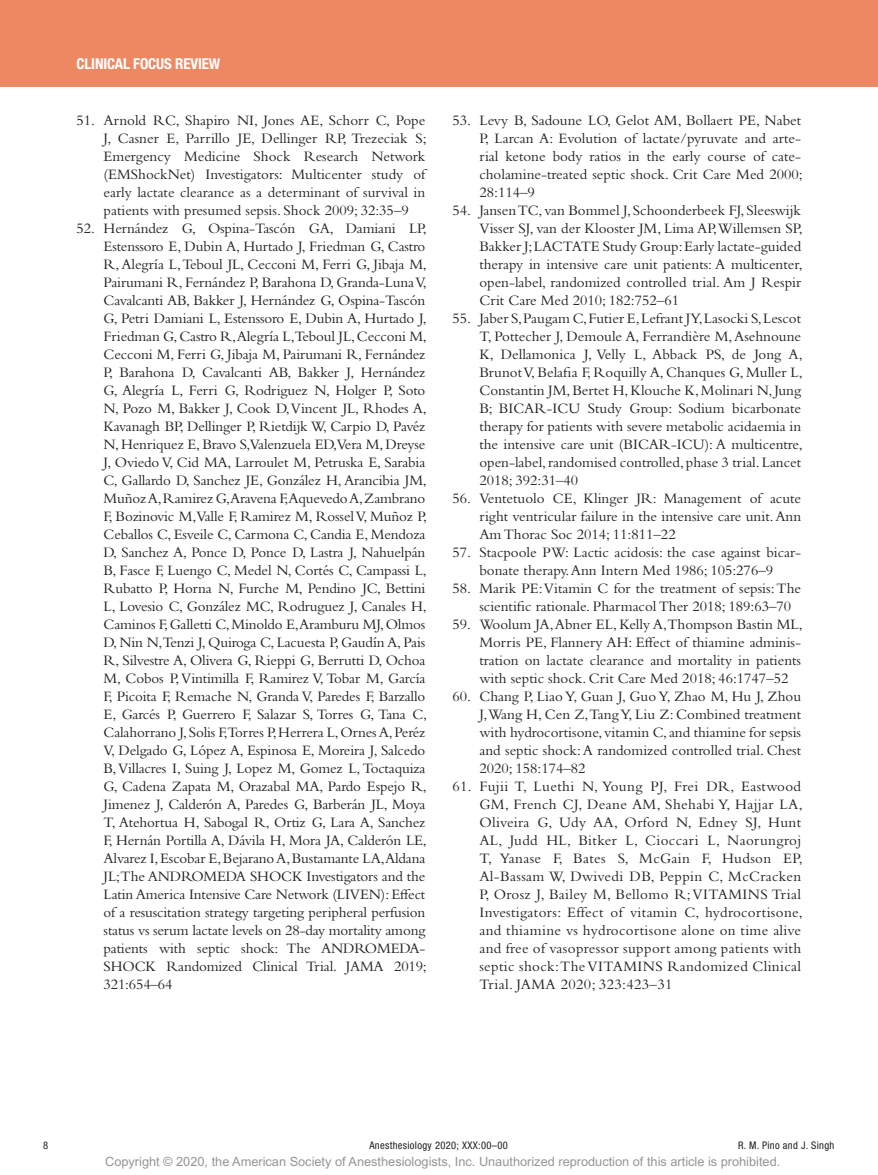
<style>
.page{position:relative;width:878px;height:1175px;background:#fff}
.page>*{position:absolute;margin:0;border:0;box-sizing:border-box;transform-origin:0 0}
.t1{font:15px/18px "Bembo Std";color:#231f20;text-align:justify}
.t2{font:700 condensed 15px "Helvetica Neue LT Std";letter-spacing:-.01em;color:#fff}
.t3{font:12.75px "Arial MT Std";color:#939598}
.t4{font:condensed 10.5px "Helvetica Neue LT Std";letter-spacing:.03em;color:#231f20}
</style>
<div class="page">
<div style="left:0;top:0;width:878px;height:86px;background:#ed8862"></div>
<p class="t2" style="left:77px;top:54px;width:145px">CLINICAL FOCUS REVIEW</p>
<p class="t1" style="left:104px;top:111px;width:325px;text-indent:-27px">51. Arnold RC, Shapiro NI, Jones AE, Schorr C, Pope J, Casner E, Parrillo JE, Dellinger RP, Trezeciak S; Emergency Medicine Shock Research Network (EMShockNet) Investigators: Multicenter study of early lactate clearance as a determinant of survival in patients with presumed sepsis. Shock 2009; 32:35–9</p>
<p class="t1" style="left:104px;top:219px;width:325px;text-indent:-27px">52. Hernández G, Ospina-Tascón GA, Damiani LP, Estenssoro E, Dubin A, Hurtado J, Friedman G, Castro R, Alegría L, Teboul JL, Cecconi M, Ferri G, Jibaja M, Pairumani R, Fernández P, Barahona D, Granda-Luna V, Cavalcanti AB, Bakker J, Hernández G, Ospina-Tascón G, Petri Damiani L, Estenssoro E, Dubin A, Hurtado J, Friedman G, Castro R,Alegría L,Teboul JL, Cecconi M, Cecconi M, Ferri G, Jibaja M, Pairumani R, Fernández P, Barahona D, Cavalcanti AB, Bakker J, Hernández G, Alegría L, Ferri G, Rodriguez N, Holger P, Soto N, Pozo M, Bakker J, Cook D, Vincent JL, Rhodes A, Kavanagh BP, Dellinger P, Rietdijk W, Carpio D, Pavéz N, Henriquez E, Bravo S,Valenzuela ED,Vera M, Dreyse J, Oviedo V, Cid MA, Larroulet M, Petruska E, Sarabia C, Gallardo D, Sanchez JE, González H, Arancibia JM, Muñoz A, Ramirez G,Aravena F,Aquevedo A, Zambrano F, Bozinovic M,Valle F, Ramirez M, Rossel V, Muñoz P, Ceballos C, Esveile C, Carmona C, Candia E, Mendoza D, Sanchez A, Ponce D, Ponce D, Lastra J, Nahuelpán B, Fasce F, Luengo C, Medel N, Cortés C, Campassi L, Rubatto P, Horna N, Furche M, Pendino JC, Bettini L, Lovesio C, González MC, Rodruguez J, Canales H, Caminos F, Galletti C, Minoldo E,Aramburu MJ, Olmos D, Nin N,Tenzi J, Quiroga C, Lacuesta P, Gaudín A, Pais R, Silvestre A, Olivera G, Rieppi G, Berrutti D, Ochoa M, Cobos P, Vintimilla F, Ramirez V, Tobar M, García F, Picoita F, Remache N, Granda V, Paredes F, Barzallo E, Garcés P, Guerrero F, Salazar S, Torres G, Tana C, Calahorrano J, Solis F,Torres P, Herrera L, Ornes A, Peréz V, Delgado G, López A, Espinosa E, Moreira J, Salcedo B, Villacres I, Suing J, Lopez M, Gomez L, Toctaquiza G, Cadena Zapata M, Orazabal MA, Pardo Espejo R, Jimenez J, Calderón A, Paredes G, Barberán JL, Moya T, Atehortua H, Sabogal R, Ortiz G, Lara A, Sanchez F, Hernán Portilla A, Dávila H, Mora JA, Calderón LE, Alvarez I, Escobar E, Bejarano A, Bustamante LA,Aldana JL;The ANDROMEDA SHOCK Investigators and the Latin America Intensive Care Network (LIVEN): Effect of a resuscitation strategy targeting peripheral perfusion status vs serum lactate levels on 28-day mortality among patients with septic shock: The ANDROMEDA-SHOCK Randomized Clinical Trial. JAMA 2019; 321:654–64</p>
<p class="t1" style="left:479px;top:111px;width:325px;text-indent:-27px">53. Levy B, Sadoune LO, Gelot AM, Bollaert PE, Nabet P, Larcan A: Evolution of lactate/pyruvate and arte&shy;rial ketone body ratios in the early course of cate&shy;cholamine-treated septic shock. Crit Care Med 2000; 28:114–9</p>
<p class="t1" style="left:479px;top:201px;width:325px;text-indent:-27px">54. Jansen TC, van Bommel J, Schoonderbeek FJ, Sleeswijk Visser SJ, van der Klooster JM, Lima AP, Willemsen SP, Bakker J; LACTATE Study Group: Early lactate-guided therapy in intensive care unit patients: A multicenter, open-label, randomized controlled trial. Am J Respir Crit Care Med 2010; 182:752–61</p>
<p class="t1" style="left:479px;top:309px;width:325px;text-indent:-27px">55. Jaber S, Paugam C, Futier E, Lefrant JY, Lasocki S, Lescot T, Pottecher J, Demoule A, Ferrandière M, Asehnoune K, Dellamonica J, Velly L, Abback PS, de Jong A, Brunot V, Belafia F, Roquilly A, Chanques G, Muller L, Constantin JM, Bertet H, Klouche K, Molinari N, Jung B; BICAR-ICU Study Group: Sodium bicarbonate therapy for patients with severe metabolic acidaemia in the intensive care unit (BICAR-ICU): A multicentre, open-label, randomised controlled, phase 3 trial. Lancet 2018; 392:31–40</p>
<p class="t1" style="left:479px;top:489px;width:323px;text-indent:-27px">56. Ventetuolo CE, Klinger JR: Management of acute right ventricular failure in the intensive care unit. Ann Am Thorac Soc 2014; 11:811–22</p>
<p class="t1" style="left:452px;top:543px;width:350px;text-align:center">57. Stacpoole PW: Lactic acidosis: the case against bicar&shy;bonate therapy. Ann Intern Med 1986; 105:276–9</p>
<p class="t1" style="left:479px;top:579px;width:323px;text-indent:-27px">58. Marik PE: Vitamin C for the treatment of sepsis: The scientific rationale. Pharmacol Ther 2018; 189:63–70</p>
<p class="t1" style="left:479px;top:615px;width:325px;text-indent:-27px">59. Woolum JA, Abner EL, Kelly A,Thompson Bastin ML, Morris PE, Flannery AH: Effect of thiamine adminis&shy;tration on lactate clearance and mortality in patients with septic shock. Crit Care Med 2018; 46:1747–52</p>
<p class="t1" style="left:479px;top:687px;width:323px;text-indent:-27px">60. Chang P, Liao Y, Guan J, Guo Y, Zhao M, Hu J, Zhou J,Wang H, Cen Z,Tang Y, Liu Z: Combined treatment with hydrocortisone, vitamin C, and thiamine for sepsis and septic shock: A randomized controlled trial. Chest 2020; 158:174–82</p>
<p class="t1" style="left:479px;top:777px;width:325px;text-indent:-27px">61. Fujii T, Luethi N, Young PJ, Frei DR, Eastwood GM, French CJ, Deane AM, Shehabi Y, Hajjar LA, Oliveira G, Udy AA, Orford N, Edney SJ, Hunt AL, Judd HL, Bitker L, Cioccari L, Naorungroj T, Yanase F, Bates S, McGain F, Hudson EP, Al-Bassam W, Dwivedi DB, Peppin C, McCracken P, Orosz J, Bailey M, Bellomo R; VITAMINS Trial Investigators: Effect of vitamin C, hydrocortisone, and thiamine vs hydrocortisone alone on time alive and free of vasopressor support among patients with septic shock: The VITAMINS Randomized Clinical Trial. JAMA 2020; 323:423–31</p>
<p class="t4" style="left:43px;top:1139px;width:7px">8</p>
<p class="t4" style="left:369px;top:1139px;width:140px">Anesthesiology 2020; XXX:00–00</p>
<p class="t4" style="left:738px;top:1139px;width:98px">R. M. Pino and J. Singh</p>
<p class="t3" style="left:105px;top:1154px;width:676px">Copyright © 2020, the American Society of Anesthesiologists, Inc. Unauthorized reproduction of this article is prohibited.</p>
</div>
